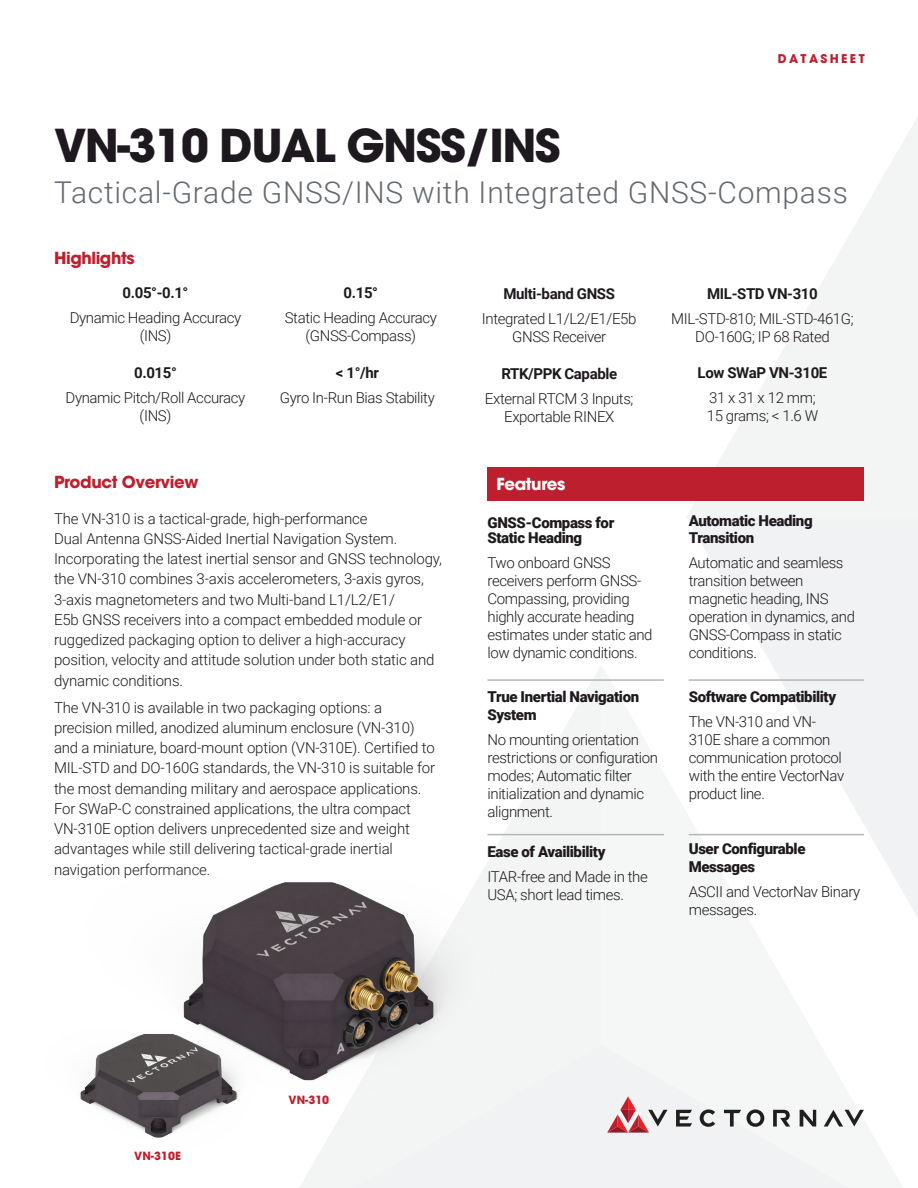
<style>
.page{position:relative;width:918px;height:1188px;background:#fff}
.page>*{position:absolute;margin:0;border:0;box-sizing:border-box;transform-origin:0 0}
.t1{font:700 45px "ITC Avant Garde Pro";letter-spacing:-.035em;color:#1e191e}
.t2{font:300 30px "Roboto";letter-spacing:.025em;color:#636970}
.t3{font:700 16.5px "ITC Avant Garde Pro";letter-spacing:-.025em;color:#be1f2e}
.t4{font:700 16.5px "ITC Avant Garde Pro";letter-spacing:-.025em;color:#fff}
.t5{font:300 15px/18px "Roboto";letter-spacing:-.01em;color:#1e191e}
.t6{font:900 15px/18px "Roboto";letter-spacing:-.025em;color:#1e191e}
.t7{font:700 15px "Roboto";letter-spacing:-.025em;color:#1e191e}
.t8{font:300 15px/18px "Roboto";letter-spacing:-.025em;color:#1f191b;text-align:center}
.t9{font:700 12px "ITC Avant Garde Pro";letter-spacing:.2em;color:#be1f2e}
.t10{font:700 11.25px "ITC Avant Garde Pro";color:#be1f2e}
</style>
<div class="page">
<svg style="left:687px;top:117px;width:231px;height:400px"></svg>
<svg style="left:687px;top:517px;width:231px;height:400px;fill:#f0f2f3"></svg>
<svg style="left:601px;top:664px;width:302px;height:446px"></svg>
<div style="left:601px;top:1045px;width:249px;height:143px;background:#f5f7f7"></div>
<svg style="left:487px;top:666px;width:114px;height:522px;fill:#f3f4f4"></svg>
<div style="left:488px;top:467px;width:376px;height:34px;background:#be1f2e"></div>
<hr style="left:488px;top:679px;width:176px;height:2px;background:#b6b6b6">
<hr style="left:488px;top:834px;width:176px;height:1px;background:#b6b6b6">
<hr style="left:689px;top:679px;width:175px;height:2px;background:#b6b6b6">
<hr style="left:689px;top:834px;width:175px;height:1px;background:#b6b6b6">
<svg style="left:676px;top:1110px;width:16px;height:17px"></svg>
<svg style="left:700px;top:1109px;width:15px;height:18px"></svg>
<svg style="left:724px;top:1110px;width:17px;height:17px"></svg>
<svg style="left:747px;top:1109px;width:17px;height:18px"></svg>
<svg style="left:773px;top:1110px;width:17px;height:17px"></svg>
<svg style="left:800px;top:1110px;width:16px;height:17px"></svg>
<svg style="left:824px;top:1110px;width:40px;height:17px"></svg>
<svg style="left:607px;top:1096px;width:61px;height:37px"></svg>
<img style="left:87px;top:852px;width:444px;height:336px">
<p class="t9" style="left:778px;top:50px;width:88px">DATASHEET</p>
<h1 class="t1" style="left:54px;top:116px;width:508px">VN-310 DUAL GNSS/INS</h1>
<h2 class="t2" style="left:54px;top:171px;width:795px">Tactical-Grade GNSS/INS with Integrated GNSS-Compass</h2>
<p class="t3" style="left:54px;top:247px;width:82px">Highlights</p>
<p class="t7" style="left:123px;top:282px;width:67px">0.05°-0.1°</p>
<p class="t7" style="left:344px;top:283px;width:36px">0.15°</p>
<p class="t7" style="left:504px;top:283px;width:113px">Multi-band GNSS</p>
<p class="t7" style="left:707px;top:283px;width:112px">MIL-STD VN-310</p>
<p class="t5" style="left:70px;top:308px;width:173px;text-align:center">Dynamic Heading Accuracy (INS)</p>
<p class="t5" style="left:285px;top:308px;width:154px;text-align:center">Static Heading Accuracy (GNSS-Compass)</p>
<p class="t5" style="left:482px;top:309px;width:156px;text-align:center">Integrated L1/L2/E1/E5b<br>GNSS Receiver</p>
<p class="t5" style="left:671px;top:309px;width:184px;text-align:center">MIL-STD-810; MIL-STD-461G;<br>DO-160G; IP 68 Rated</p>
<p class="t7" style="left:134px;top:362px;width:44px">0.015°</p>
<p class="t7" style="left:336px;top:362px;width:45px">&lt; 1°/hr</p>
<p class="t7" style="left:501px;top:363px;width:117px">RTK/PPK Capable</p>
<p class="t7" style="left:698px;top:362px;width:131px">Low SWaP VN-310E</p>
<p class="t8" style="left:66px;top:388px;width:181px">Dynamic Pitch/Roll Accuracy (INS)</p>
<p class="t5" style="left:280px;top:388px;width:157px">Gyro In-Run Bias Stability</p>
<p class="t5" style="left:485px;top:389px;width:150px;text-align:center">External RTCM 3 Inputs;<br>Exportable RINEX</p>
<p class="t5" style="left:707px;top:388px;width:113px">31 x 31 x 12 mm;<br>15 grams; &lt; 1.6 W</p>
<p class="t3" style="left:54px;top:471px;width:146px">Product Overview</p>
<p class="t4" style="left:497px;top:473px;width:70px">Features</p>
<p class="t5" style="left:54px;top:508px;width:390px;line-height:20.2px">The VN-310 is a tactical-grade, high-performance<br>Dual Antenna GNSS-Aided Inertial Navigation System.<br>Incorporating the latest inertial sensor and GNSS technology, the VN-310 combines 3-axis accelerometers, 3-axis gyros, 3-axis magnetometers and two Multi-band L1/L2/E1/<br>E5b GNSS receivers into a compact embedded module or ruggedized packaging option to deliver a high-accuracy position, velocity and attitude solution under both static and dynamic conditions.</p>
<p class="t5" style="left:54px;top:697px;width:383px;line-height:20.2px">The VN-310 is available in two packaging options: a precision milled, anodized aluminum enclosure (VN-310) and a miniature, board-mount option (VN-310E). Certified to MIL-STD and DO-160G standards, the VN-310 is suitable for the most demanding military and aerospace applications.<br>For SWaP-C constrained applications, the ultra compact VN-310E option delivers unprecedented size and weight advantages while still delivering tactical-grade inertial navigation performance.</p>
<p class="t6" style="left:488px;top:687px;width:153px">True Inertial Navigation<br>System</p>
<p class="t6" style="left:488px;top:515px;width:128px;line-height:15px">GNSS-Compass for<br>Static Heading</p>
<p class="t5" style="left:488px;top:553px;width:167px">Two onboard GNSS receivers perform GNSS-<br>Compassing, providing highly accurate heading estimates under static and low dynamic conditions.</p>
<p class="t5" style="left:488px;top:730px;width:172px">No mounting orientation restrictions or configuration modes; Automatic filter initialization and dynamic alignment.</p>
<p class="t6" style="left:488px;top:842px;width:119px">Ease of Availibility</p>
<p class="t5" style="left:488px;top:867px;width:162px">ITAR-free and Made in the<br>USA; short lead times.</p>
<p class="t6" style="left:689px;top:512px;width:125px;line-height:16.5px">Automatic Heading<br>Transition</p>
<p class="t5" style="left:689px;top:553px;width:168px">Automatic and seamless transition between magnetic heading, INS operation in dynamics, and<br>GNSS-Compass in static conditions.</p>
<p class="t6" style="left:689px;top:687px;width:149px">Software Compatibility</p>
<p class="t5" style="left:689px;top:712px;width:157px">The VN-310 and VN-<br>310E share a common communication protocol with the entire VectorNav product line.</p>
<p class="t6" style="left:689px;top:839px;width:118px">User Configurable<br>Messages</p>
<p class="t5" style="left:689px;top:882px;width:173px">ASCII and VectorNav Binary messages.</p>
<p class="t10" style="left:134px;top:1148px;width:48px">VN-310E</p>
<p class="t10" style="left:289px;top:1092px;width:42px">VN-310</p>
</div>
